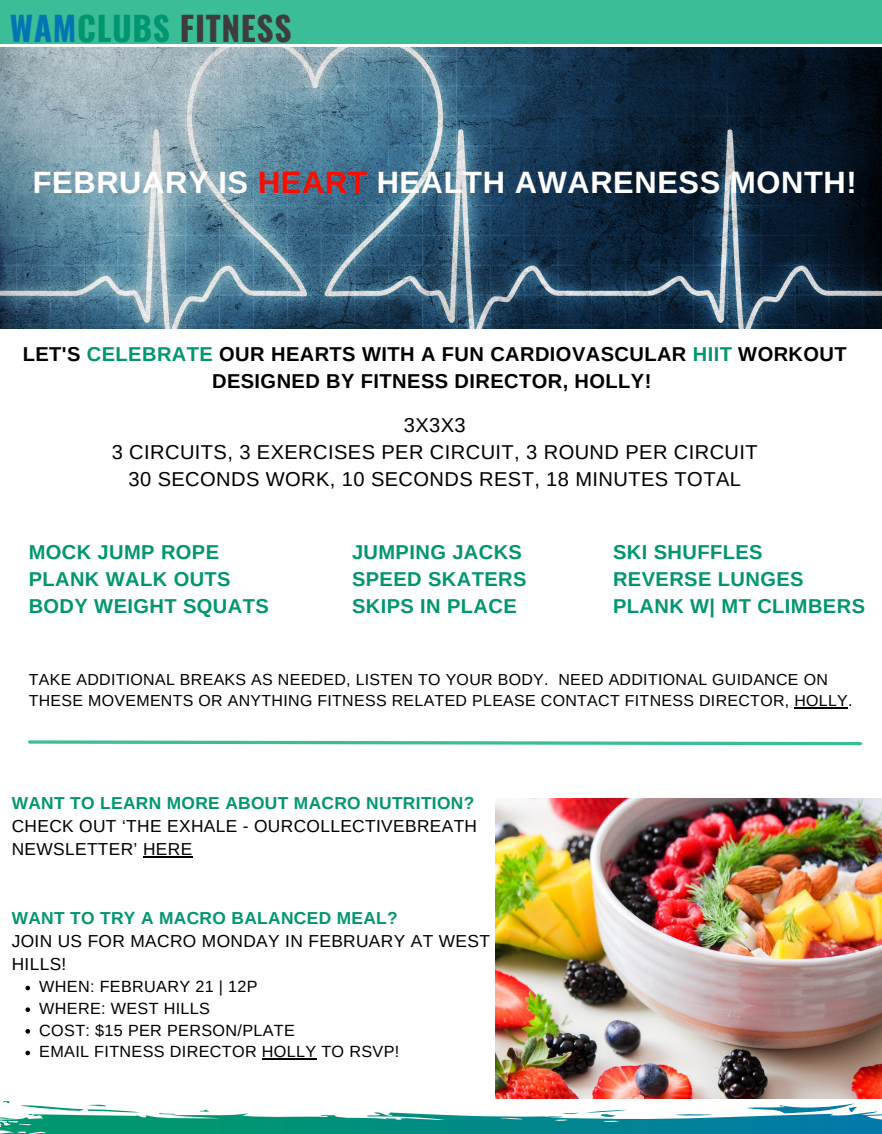
<style>
.page{position:relative;width:882px;height:1134px;background:#fff}
.page>*{position:absolute;margin:0;border:0;box-sizing:border-box;transform-origin:0 0}
.t1{font:700 33.51px "Oswald";letter-spacing:.02em;color:#3d3d3d}
.t2{font:700 30.89px "Arimo";letter-spacing:.02em;color:#fff}
.t3{font:700 20.12px "Arimo";letter-spacing:.02em;color:#009670}
.t4{font:20.12px "Arimo";letter-spacing:.02em;color:#000}
.t5{font:700 20.12px/26.9px "Arimo";letter-spacing:.02em;color:#000;text-align:center}
.t6{font:17.32px/22.9px "Arimo";letter-spacing:.02em;color:#000}
.t7{font:700 17.32px "Arimo";letter-spacing:.02em;color:#009670}
.t8{font:16.19px "Arimo";letter-spacing:.02em;color:#000}
.t9{font:15.92px/20.8px "Arimo";letter-spacing:.02em;color:#000}
.s1{color:#0375b1}
.s2{color:#009670}
.s3{color:#fa0d00}
.s4{font-weight:700;color:#009670}
</style>
<div class="page">
<div style="left:0;top:0;width:882px;height:43px;background:#3bbd98"></div>
<svg style="left:0;top:1092px;width:882px;height:42px"></svg>
<img style="left:496px;top:798px;width:386px;height:301px">
<img style="left:0;top:48px;width:882px;height:281px">
<svg style="left:25px;top:986px;width:5px;height:4px"></svg>
<svg style="left:25px;top:1007px;width:5px;height:5px"></svg>
<svg style="left:25px;top:1029px;width:5px;height:5px"></svg>
<svg style="left:25px;top:1051px;width:5px;height:4px"></svg>
<hr style="left:262px;top:1059px;width:55px;height:1px;background:#000">
<hr style="left:143px;top:856px;width:50px;height:2px;background:#000">
<hr style="left:794px;top:707px;width:54px;height:1px;background:#000">
<svg style="left:28px;top:740px;width:834px;height:6px"></svg>
<p class="t1" style="left:10px;top:2px;width:283px"><span class="s1">WAM</span><span class="s2">CLUBS</span> FITNESS</p>
<p class="t2" style="left:33px;top:165px;width:826px">FEBRUARY IS <span class="s3">HEART</span> HEALTH AWARENESS MONTH!</p>
<p class="t5" style="left:23px;top:340px;width:825px">LET'S <span class="s2">CELEBRATE</span> OUR HEARTS WITH A FUN CARDIOVASCULAR <span class="s2">HIIT</span> WORKOUT<br>DESIGNED BY FITNESS DIRECTOR, HOLLY!</p>
<p class="t4" style="left:404px;top:414px;width:63px">3X3X3</p>
<p class="t4" style="left:112px;top:441px;width:648px">3 CIRCUITS, 3 EXERCISES PER CIRCUIT, 3 ROUND PER CIRCUIT</p>
<p class="t4" style="left:129px;top:468px;width:614px">30 SECONDS WORK, 10 SECONDS REST, 18 MINUTES TOTAL</p>
<p class="t3" style="left:29px;top:541px;width:192px">MOCK JUMP ROPE</p>
<p class="t3" style="left:29px;top:568px;width:204px">PLANK WALK OUTS</p>
<p class="t3" style="left:29px;top:595px;width:242px">BODY WEIGHT SQUATS</p>
<p class="t3" style="left:352px;top:541px;width:171px">JUMPING JACKS</p>
<p class="t3" style="left:352px;top:568px;width:176px">SPEED SKATERS</p>
<p class="t3" style="left:352px;top:595px;width:166px">SKIPS IN PLACE</p>
<p class="t3" style="left:613px;top:541px;width:151px">SKI SHUFFLES</p>
<p class="t3" style="left:613px;top:568px;width:192px">REVERSE LUNGES</p>
<p class="t3" style="left:613px;top:595px;width:254px">PLANK W| MT CLIMBERS</p>
<p class="t9" style="left:29px;top:669px;width:825px">TAKE ADDITIONAL BREAKS AS NEEDED, LISTEN TO YOUR BODY. NEED ADDITIONAL GUIDANCE ON<br>THESE MOVEMENTS OR ANYTHING FITNESS RELATED PLEASE CONTACT FITNESS DIRECTOR, HOLLY.</p>
<p class="t6" style="left:12px;top:792px;width:467px"><span class="s4">WANT TO LEARN MORE ABOUT MACRO NUTRITION?<br></span>CHECK OUT ‘THE EXHALE - OURCOLLECTIVEBREATH<br>NEWSLETTER’ HERE</p>
<p class="t7" style="left:12px;top:908px;width:388px">WANT TO TRY A MACRO BALANCED MEAL?</p>
<p class="t6" style="left:12px;top:930px;width:480px">JOIN US FOR MACRO MONDAY IN FEBRUARY AT WEST<br>HILLS!</p>
<p class="t8" style="left:39px;top:978px;width:220px">WHEN: FEBRUARY 21 | 12P</p>
<p class="t8" style="left:39px;top:999px;width:172px">WHERE: WEST HILLS</p>
<p class="t8" style="left:39px;top:1021px;width:257px">COST: $15 PER PERSON/PLATE</p>
<p class="t8" style="left:39px;top:1043px;width:362px">EMAIL FITNESS DIRECTOR HOLLY TO RSVP!</p>
</div>
